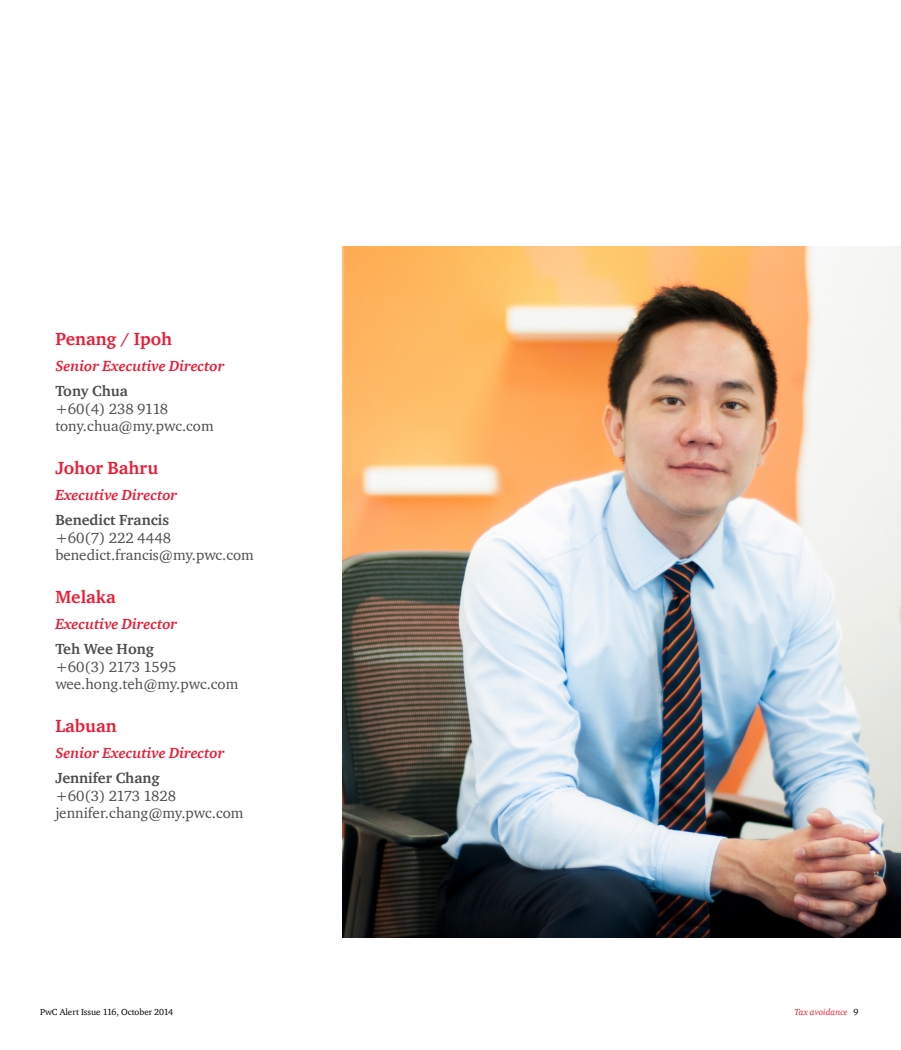
<style>
.page{position:relative;width:901px;height:1050px;background:#fff}
.page>*{position:absolute;margin:0;border:0;box-sizing:border-box;transform-origin:0 0}
.t1{font:700 18px "ITC Charter Com";color:#ed1b35}
.t2{font:15px/17.2px "ITC Charter Com";color:#4d4d4f}
.t3{font:italic 700 15px "ITC Charter Com";color:#ed1b35}
.t4{font:700 15px "ITC Charter Com";color:#4d4d4f}
.t5{font:9px "ITC Charter Com";color:#000}
.t6{font:italic 9px "ITC Charter Com";color:#ed1b35}
.s1{font-style:normal;color:#000}
</style>
<div class="page">
<img style="left:342px;top:246px;width:558px;height:692px">
<p class="t1" style="left:55px;top:328px;width:118px">Penang / Ipoh</p>
<p class="t3" style="left:55px;top:356px;width:171px">Senior Executive Director</p>
<p class="t4" style="left:55px;top:382px;width:74px">Tony Chua</p>
<p class="t2" style="left:55px;top:400px;width:160px">+60(4) 238 9118 tony.chua@my.pwc.com</p>
<p class="t1" style="left:55px;top:457px;width:104px">Johor Bahru</p>
<p class="t3" style="left:55px;top:485px;width:123px">Executive Director</p>
<p class="t4" style="left:55px;top:511px;width:115px">Benedict Francis</p>
<p class="t2" style="left:55px;top:529px;width:200px">+60(7) 222 4448 benedict.francis@my.pwc.com</p>
<p class="t1" style="left:55px;top:586px;width:62px">Melaka</p>
<p class="t3" style="left:55px;top:614px;width:123px">Executive Director</p>
<p class="t4" style="left:55px;top:640px;width:100px">Teh Wee Hong</p>
<p class="t2" style="left:55px;top:658px;width:184px">+60(3) 2173 1595 wee.hong.teh@my.pwc.com</p>
<p class="t1" style="left:55px;top:715px;width:63px">Labuan</p>
<p class="t3" style="left:55px;top:743px;width:171px">Senior Executive Director</p>
<p class="t4" style="left:55px;top:769px;width:106px">Jennifer Chang</p>
<p class="t2" style="left:55px;top:787px;width:189px">+60(3) 2173 1828 jennifer.chang@my.pwc.com</p>
<p class="t5" style="left:40px;top:1006px;width:135px">PwC Alert Issue 116, October 2014</p>
<p class="t6" style="left:794px;top:1007px;width:65px">Tax avoidance <span class="s1">9</span></p>
</div>
